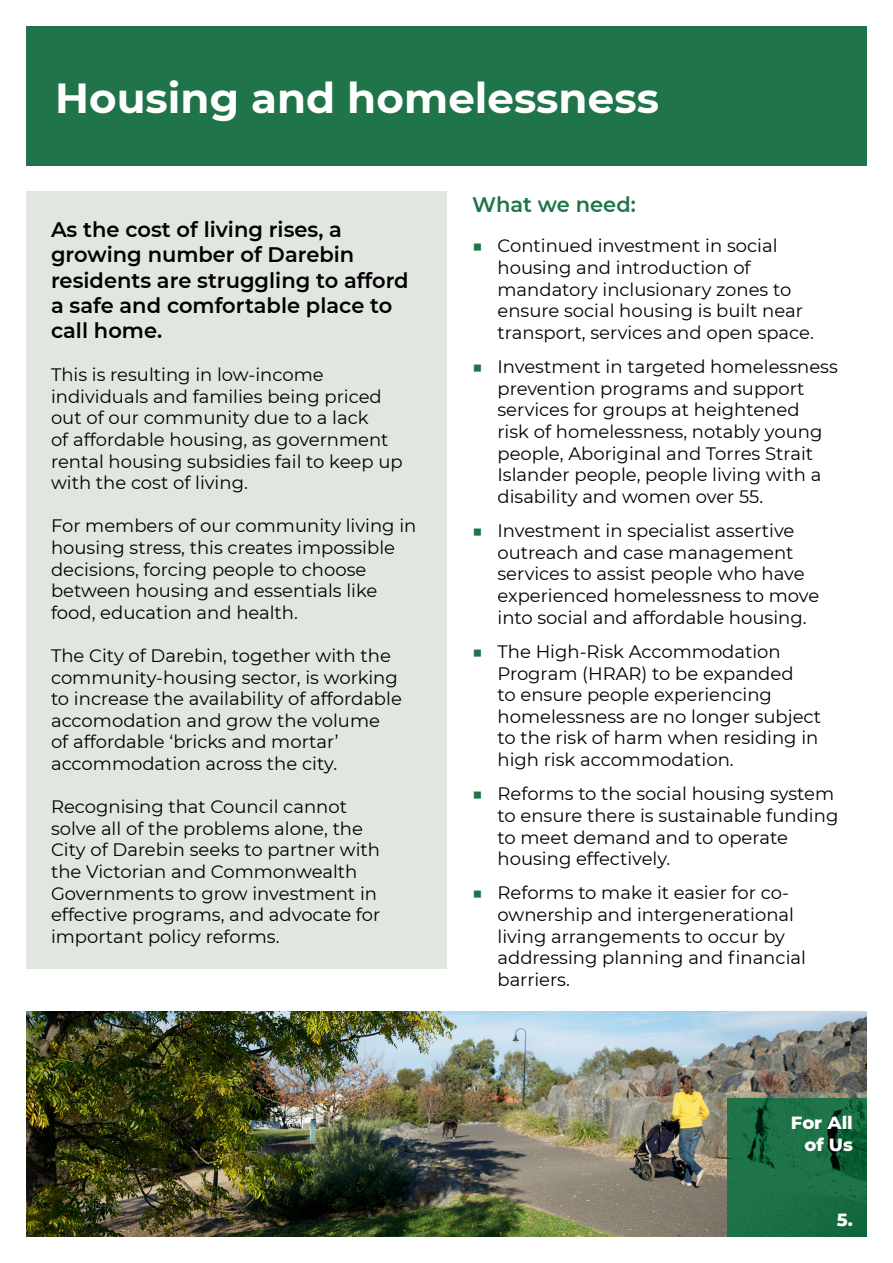
<style>
.page{position:relative;width:893px;height:1263px;background:#fff}
.page>*{position:absolute;margin:0;border:0;box-sizing:border-box;transform-origin:0 0}
.Page_Header{font:700 42px "Montserrat";color:#fff}
.t1{font:600 21px/25.2px "Montserrat";color:#000}
.What_We_Need{font:600 21px "Montserrat";color:#207449}
.t2{font:18px/21.6px "Montserrat";color:#000}
.t3{font:800 18px/21.6px "Montserrat";color:#fff;text-align:right}
.s1{color:#207449}
</style>
<div class="page">
<div style="left:26px;top:26px;width:841px;height:139px;background:#207449"></div>
<div style="left:26px;top:191px;width:420px;height:777px;background:#e1e6e0"></div>
<img style="left:26px;top:1011px;width:841px;height:226px">
<div style="left:727px;top:1098px;width:140px;height:140px;background:#207449"></div>
<div style="left:0;top:1237px;width:893px;height:26px;background:#fff"></div>
<p class="Page_Header" style="left:55px;top:67px;width:605px">Housing and homelessness</p>
<p class="t1" style="left:51px;top:216px;width:359px">As the cost of living rises, a growing number of Darebin residents are struggling to afford a safe and comfortable place to call home.</p>
<p class="t2" style="left:51px;top:363px;width:353px">This is resulting in low-income individuals and families being priced out of our community due to a lack<br>of affordable housing, as government rental housing subsidies fail to keep up with the cost of living.</p>
<p class="t2" style="left:51px;top:515px;width:367px">For members of our community living in housing stress, this creates impossible decisions, forcing people to choose between housing and essentials like food, education and health.</p>
<p class="t2" style="left:51px;top:644px;width:352px">The City of Darebin, together with the community-housing sector, is working to increase the availability of affordable accomodation and grow the volume of affordable ‘bricks and mortar’ accommodation across the city.</p>
<p class="t2" style="left:51px;top:795px;width:331px">Recognising that Council cannot solve all of the problems alone, the City of Darebin seeks to partner with the Victorian and Commonwealth Governments to grow investment in effective programs, and advocate for important policy reforms.</p>
<p class="What_We_Need" style="left:472px;top:189px;width:165px">What we need:</p>
<p class="t2" style="left:497px;top:235px;width:318px;text-indent:-26px"><span class="s1">■</span> Continued investment in social housing and introduction of mandatory inclusionary zones to ensure social housing is built near transport, services and open space.</p>
<p class="t2" style="left:497px;top:355px;width:342px;text-indent:-26px"><span class="s1">■</span> Investment in targeted homelessness prevention programs and support services for groups at heightened<br>risk of homelessness, notably young people, Aboriginal and Torres Strait Islander people, people living with a disability and women over 55.</p>
<p class="t2" style="left:497px;top:519px;width:323px;text-indent:-26px"><span class="s1">■</span> Investment in specialist assertive outreach and case management services to assist people who have experienced homelessness to move into social and affordable housing.</p>
<p class="t2" style="left:497px;top:640px;width:325px;text-indent:-26px"><span class="s1">■</span> The High-Risk Accommodation<br>Program (HRAR) to be expanded<br>to ensure people experiencing homelessness are no longer subject to the risk of harm when residing in high risk accommodation.</p>
<p class="t2" style="left:497px;top:782px;width:342px;text-indent:-26px"><span class="s1">■</span> Reforms to the social housing system to ensure there is sustainable funding to meet demand and to operate housing effectively.</p>
<p class="t2" style="left:497px;top:882px;width:310px;text-indent:-26px"><span class="s1">■</span> Reforms to make it easier for co&shy;ownership and intergenerational living arrangements to occur by addressing planning and financial barriers.</p>
<p class="t3" style="left:791px;top:1111px;width:63px">For All of Us</p>
<p class="t3" style="left:837px;top:1208px;width:18px">5.</p>
</div>
